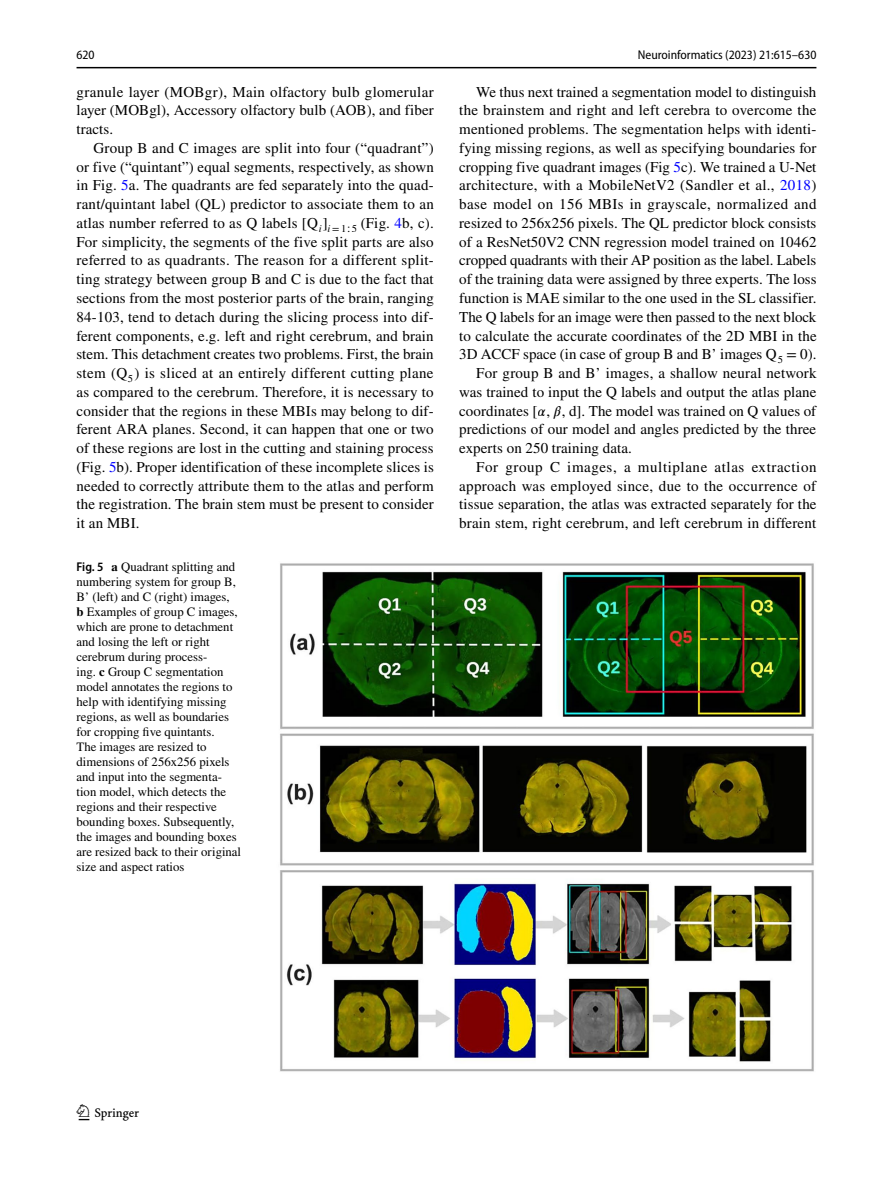
<style>
.page{position:relative;width:893px;height:1187px;background:#fff}
.page>*{position:absolute;margin:0;border:0;box-sizing:border-box;transform-origin:0 0}
.t1{font:22.5px "Springnew Regular 2";color:#000}
.t2{font:15px/18.8px "STIX";letter-spacing:.005em;color:#000;text-align:justify}
.t3{font:15px "STIX";letter-spacing:.025em;color:#000}
.t4{font:15px "STIX";letter-spacing:.04em;color:#000}
.t5{font:12.75px/15px "STIX";color:#000}
.t6{font:semi-condensed 12.75px "Myriad Pro";color:#000}
.s1{color:#00f}
.s2{font-family:"Myriad Pro";font-weight:600;font-stretch:semi-condensed}
.s3{font-weight:700}
.s4{font-family:"STIX Math Italic 19"}
.s5{font-family:"STIX Math Italic 20"}
</style>
<div class="page">
<hr style="left:77px;top:67px;width:739px;height:1px;background:#000">
<img style="left:280px;top:563px;width:534px;height:509px">
<p class="t6" style="left:77px;top:48px;width:20px">620</p>
<p class="t6" style="left:638px;top:48px;width:180px">Neuroinformatics (2023) 21:615–630</p>
<p class="t2" style="left:77px;top:83px;width:359px">granule layer (MOBgr), Main olfactory bulb glomerular layer (MOBgl), Accessory olfactory bulb (AOB), and fiber tracts.</p>
<p class="t2" style="left:77px;top:139px;width:359px;text-indent:17px">Group B and C images are split into four (“quadrant”) or five (“quintant”) equal segments, respectively, as shown in Fig. <span class="s1">5</span>a. The quadrants are fed separately into the quad&shy;rant/quintant label (QL) predictor to associate them to an atlas number referred to as Q labels [Q<sub>i</sub>]<sub>i</sub> <sub>=</sub> <sub>1</sub><sub>∶</sub><sub>5</sub> (Fig. <span class="s1">4</span>b, c).<br>For simplicity, the segments of the five split parts are also referred to as quadrants. The reason for a different split&shy;ting strategy between group B and C is due to the fact that sections from the most posterior parts of the brain, ranging 84-103, tend to detach during the slicing process into dif&shy;ferent components, e.g. left and right cerebrum, and brain stem. This detachment creates two problems. First, the brain stem (Q<sub>5</sub>) is sliced at an entirely different cutting plane as compared to the cerebrum. Therefore, it is necessary to consider that the regions in these MBIs may belong to dif&shy;ferent ARA planes. Second, it can happen that one or two of these regions are lost in the cutting and staining process (Fig. <span class="s1">5</span>b). Proper identification of these incomplete slices is needed to correctly attribute them to the atlas and perform the registration. The brain stem must be present to consider it an MBI.</p>
<p class="t5" style="left:77px;top:560px;width:166px"><span class="s2">Fig. 5</span> <span class="s3">a</span> Quadrant splitting and numbering system for group B,<br>B’ (left) and C (right) images,<br><span class="s3">b</span> Examples of group C images, which are prone to detachment and losing the left or right cerebrum during process-<br>ing. <span class="s3">c</span> Group C segmentation model annotates the regions to help with identifying missing regions, as well as boundaries for cropping five quintants.<br>The images are resized to dimensions of 256x256 pixels and input into the segmenta&shy;tion model, which detects the regions and their respective bounding boxes. Subsequently, the images and bounding boxes are resized back to their original size and aspect ratios</p>
<p class="t2" style="left:476px;top:83px;width:342px">We thus next trained a segmentation model to distinguish</p>
<p class="t2" style="left:459px;top:102px;width:359px">the brainstem and right and left cerebra to overcome the</p>
<p class="t2" style="left:459px;top:121px;width:359px">mentioned problems. The segmentation helps with identi-</p>
<p class="t2" style="left:459px;top:139px;width:359px">fying missing regions, as well as specifying boundaries for</p>
<p class="t2" style="left:459px;top:158px;width:359px">cropping five quadrant images (Fig <span class="s1">5</span>c). We trained a U-Net</p>
<p class="t2" style="left:459px;top:177px;width:359px">architecture, with a MobileNetV2 (Sandler et al., <span class="s1">2018</span>)</p>
<p class="t3" style="left:459px;top:194px;width:359px">base model on 156 MBIs in grayscale, normalized and</p>
<p class="t2" style="left:459px;top:214px;width:359px">resized to 256x256 pixels. The QL predictor block consists</p>
<p class="t2" style="left:459px;top:233px;width:359px">of a ResNet50V2 CNN regression model trained on 10462</p>
<p class="t2" style="left:459px;top:252px;width:359px">cropped quadrants with their AP position as the label. Labels</p>
<p class="t2" style="left:459px;top:271px;width:359px">of the training data were assigned by three experts. The loss</p>
<p class="t2" style="left:459px;top:289px;width:359px">function is MAE similar to the one used in the SL classifier.</p>
<p class="t2" style="left:459px;top:308px;width:359px">The Q labels for an image were then passed to the next block</p>
<p class="t2" style="left:459px;top:327px;width:359px">to calculate the accurate coordinates of the 2D MBI in the</p>
<p class="t2" style="left:459px;top:346px;width:359px">3D ACCF space (in case of group B and B’ images Q<sub>5</sub> = 0).</p>
<p class="t2" style="left:476px;top:364px;width:342px">For group B and B’ images, a shallow neural network</p>
<p class="t2" style="left:459px;top:383px;width:359px">was trained to input the Q labels and output the atlas plane</p>
<p class="t2" style="left:459px;top:402px;width:359px">coordinates [<span class="s4">𝛼</span>, <span class="s5">𝛽</span>, d]. The model was trained on Q values of</p>
<p class="t2" style="left:459px;top:421px;width:359px">predictions of our model and angles predicted by the three</p>
<p class="t2" style="left:459px;top:439px;width:174px">experts on 250 training data.</p>
<p class="t4" style="left:476px;top:456px;width:342px">For group C images, a multiplane atlas extraction</p>
<p class="t2" style="left:459px;top:477px;width:359px">approach was employed since, due to the occurrence of</p>
<p class="t2" style="left:459px;top:496px;width:359px">tissue separation, the atlas was extracted separately for the</p>
<p class="t2" style="left:459px;top:514px;width:359px">brain stem, right cerebrum, and left cerebrum in different</p>
<h1 class="t1" style="left:79px;top:1104px;width:62px">1 3</h1>
</div>
